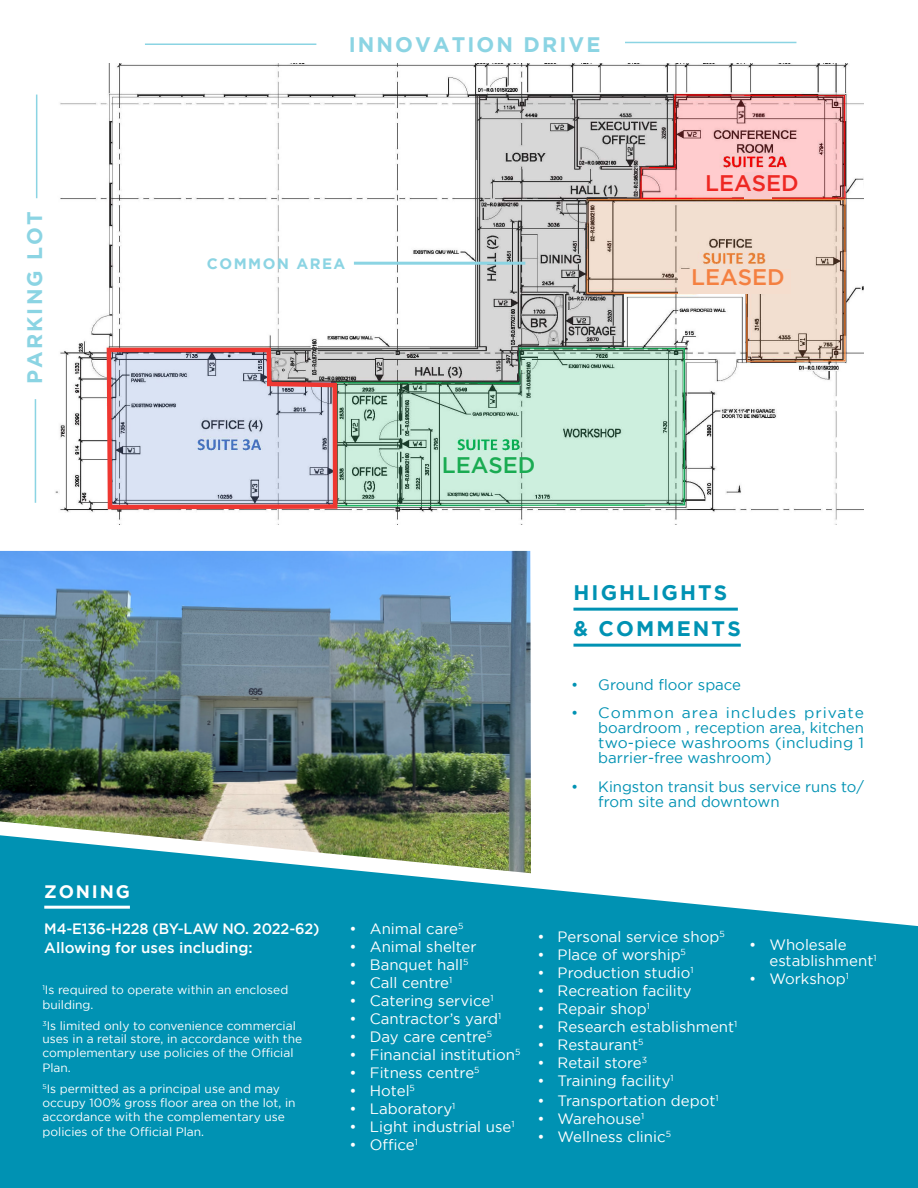
<style>
.page{position:relative;width:918px;height:1188px;background:#fff}
.page>*{position:absolute;margin:0;border:0;box-sizing:border-box;transform-origin:0 0}
.t1{font:500 22.5px "Gotham";color:#1aab52}
.t2{font:500 22.5px "Gotham";color:#f48041}
.t3{font:500 22.5px "Gotham";color:#ee2823}
.Paragraph_Headline_-_light_blue{font:700 21px "Gotham";letter-spacing:.1em;color:#8bd4e3}
.Paragraph_Headline_-_light_blue-2{font:700 21px "Gotham";letter-spacing:.1em;color:#0092b3}
.Paragraph_Headline_-_light_blue-3{font:700 18px "Gotham";letter-spacing:.1em;color:#fff}
.t4{font:15px/16.5px "Gotham";color:#fff}
.t5{font:15px/15px "Gotham";color:#0092b3;text-align:justify}
.Bullets___standard{font:500 15px "Gotham";color:#fff;scale:.96 1}
.Bullets___standard-2{font:500 15px "Gotham";color:#fff}
.Paragraph_Headline_-_light_blue-4{font:700 15px "Gotham";letter-spacing:.1em;color:#8bd4e3}
.t6{font:12px/14.5px "Gotham";color:#fff}
</style>
<div class="page">
<div style="left:0;top:873px;width:918px;height:315px;background:#0092b3"></div>
<img style="left:55px;top:63px;width:809px;height:462px">
<div style="left:678px;top:269px;width:113px;height:25px;background:#f5ddcd"></div>
<div style="left:744px;top:173px;width:28px;height:26px;background:#f9c9cc"></div>
<img style="left:0;top:551px;width:531px;height:322px">
<hr style="left:145px;top:44px;width:171px;height:1px;background:#8bd4e3">
<hr style="left:36px;top:95px;width:1px;height:103px;background:#8bd4e3">
<hr style="left:625px;top:42px;width:171px;height:1px;background:#8bd4e3">
<hr style="left:35px;top:399px;width:1px;height:104px;background:#8bd4e3">
<hr style="left:354px;top:262px;width:171px;height:3px;background:#8bd4e3">
<svg style="left:104px;top:345px;width:236px;height:167px;background:#cbc3d0"></svg>
<hr style="left:573px;top:608px;width:165px;height:3px;background:#0092b3">
<hr style="left:573px;top:644px;width:168px;height:3px;background:#0092b3">
<hr style="left:44px;top:906px;width:86px;height:3px;background:#fff">
<p class="Paragraph_Headline_-_light_blue" style="left:23px;top:384px;width:174px;rotate:-90deg">PARKING LOT</p>
<p class="Paragraph_Headline_-_light_blue-3" style="left:44px;top:881px;width:87px">ZONING</p>
<p class="Paragraph_Headline_-_light_blue" style="left:349px;top:32px;width:253px">INNOVATION DRIVE</p>
<p class="Paragraph_Headline_-_light_blue-4" style="left:207px;top:255px;width:140px">COMMON AREA</p>
<p class="t1" style="left:442px;top:453px;width:95px">LEASED</p>
<p class="t3" style="left:705px;top:171px;width:95px">LEASED</p>
<p class="t2" style="left:691px;top:265px;width:95px">LEASED</p>
<p class="Paragraph_Headline_-_light_blue-2" style="left:573px;top:581px;width:155px">HIGHLIGHTS</p>
<p class="Paragraph_Headline_-_light_blue-2" style="left:573px;top:617px;width:169px">&amp; COMMENTS</p>
<p class="t5" style="left:571px;top:677px;width:171px">• Ground floor space</p>
<p class="t5" style="left:598px;top:705px;width:267px;text-indent:-27px">• Common area includes private boardroom , reception area, kitchen two-piece washrooms (including 1 barrier-free washroom)</p>
<p class="t5" style="left:598px;top:779px;width:267px;text-indent:-27px">• Kingston transit bus service runs to/ from site and downtown</p>
<p class="Bullets___standard" style="left:44px;top:920px;width:288px">M4-E136-H228 (BY-LAW NO. 2022-62)</p>
<p class="Bullets___standard-2" style="left:44px;top:939px;width:210px">Allowing for uses including:</p>
<p class="t6" style="left:42px;top:982px;width:247px;line-height:15px"><sup>1</sup>Is required to operate within an enclosed building.</p>
<p class="t6" style="left:42px;top:1018px;width:261px;line-height:13.5px"><sup>3</sup>Is limited only to convenience commercial uses in a retail store, in accordance with the complementary use policies of the Official</p>
<p class="t6" style="left:42px;top:1060px;width:30px">Plan.</p>
<p class="t6" style="left:42px;top:1081px;width:255px"><sup>5</sup>Is permitted as a principal use and may occupy 100% gross floor area on the lot, in accordance with the complementary use policies of the Official Plan.</p>
<p class="t4" style="left:350px;top:920px;width:115px">• Animal care<sup>5</sup></p>
<p class="t4" style="left:350px;top:938px;width:129px">• Animal shelter</p>
<p class="t4" style="left:350px;top:956px;width:120px">• Banquet hall<sup>5</sup></p>
<p class="t4" style="left:350px;top:974px;width:104px">• Call centre<sup>1</sup></p>
<p class="t4" style="left:350px;top:992px;width:145px">• Catering service<sup>1</sup></p>
<p class="t4" style="left:350px;top:1010px;width:153px">• Cantractor’s yard<sup>1</sup></p>
<p class="t4" style="left:350px;top:1028px;width:144px">• Day care centre<sup>5</sup></p>
<p class="t4" style="left:350px;top:1046px;width:172px">• Financial institution<sup>5</sup></p>
<p class="t4" style="left:350px;top:1064px;width:132px">• Fitness centre<sup>5</sup></p>
<p class="t4" style="left:350px;top:1082px;width:67px">• Hotel<sup>5</sup></p>
<p class="t4" style="left:350px;top:1100px;width:107px">• Laboratory<sup>1</sup></p>
<p class="t4" style="left:350px;top:1118px;width:166px">• Light industrial use<sup>1</sup></p>
<p class="t4" style="left:350px;top:1136px;width:70px">• Office<sup>1</sup></p>
<p class="t4" style="left:537px;top:928px;width:189px">• Personal service shop<sup>5</sup></p>
<p class="t4" style="left:537px;top:946px;width:150px">• Place of worship<sup>5</sup></p>
<p class="t4" style="left:537px;top:964px;width:158px">• Production studio<sup>1</sup></p>
<p class="t4" style="left:537px;top:982px;width:156px">• Recreation facility</p>
<p class="t4" style="left:537px;top:1000px;width:114px">• Repair shop<sup>1</sup></p>
<p class="t4" style="left:537px;top:1018px;width:201px">• Research establishment<sup>1</sup></p>
<p class="t4" style="left:537px;top:1036px;width:108px">• Restaurant<sup>5</sup></p>
<p class="t4" style="left:537px;top:1054px;width:111px">• Retail store<sup>3</sup></p>
<p class="t4" style="left:537px;top:1072px;width:138px">• Training facility<sup>1</sup></p>
<p class="t4" style="left:537px;top:1092px;width:183px">• Transportation depot<sup>1</sup></p>
<p class="t4" style="left:537px;top:1110px;width:108px">• Warehouse<sup>1</sup></p>
<p class="t4" style="left:537px;top:1128px;width:135px">• Wellness clinic<sup>5</sup></p>
<p class="t4" style="left:769px;top:936px;width:109px;text-indent:-20px">• Wholesale establishment<sup>1</sup></p>
<p class="t4" style="left:749px;top:971px;width:101px">• Workshop<sup>1</sup></p>
</div>
